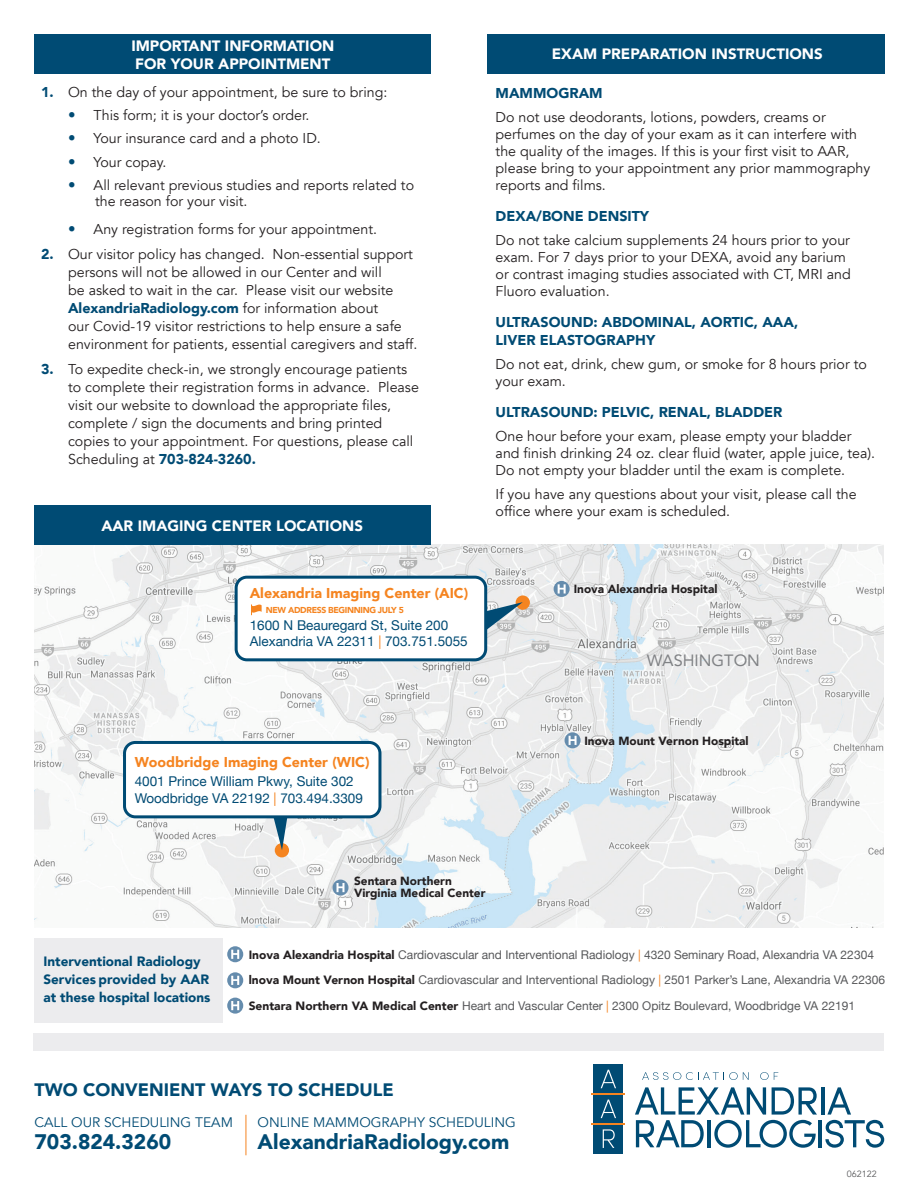
<style>
.page{position:relative;width:918px;height:1188px;background:#fff}
.page>*{position:absolute;margin:0;border:0;box-sizing:border-box;transform-origin:0 0}
.t1{font:900 21px "Avenir";color:#004b74}
.t2{font:900 18px "Avenir";color:#004b74}
.t3{font:16.35px "Avenir";color:#808285}
.t4{font:900 15px/18px "Avenir";color:#fff}
.t5{font:14.25px/17.1px "Avenir";color:#231f20}
.t6{font:900 14.25px/18px "Avenir";color:#004b74}
.t7{font:900 14.25px "Avenir";color:#f58420}
.t8{font:13.8px "Avenir";color:#004b74}
.t9{font:13.5px/16.5px "Helvetica Neue";color:#004b74}
.t10{font:900 13.5px/18px "Avenir";color:#004b74}
.t11{font:12px "Helvetica Neue";color:#57585a}
.t12{font:900 11.85px "Avenir";color:#231f20}
.t13{font:9px "Avenir";color:#57585a}
.t14{font:900 8.55px "Avenir";letter-spacing:-.04em;color:#f58420}
.s1{font-weight:900;color:#004b74}
.s2{font-weight:900;font-size:15px;color:#004b74}
.s3{color:#f58420}
.s4{font-family:"Avenir";font-weight:900;color:#231f20}
</style>
<div class="page">
<div style="left:34px;top:938px;width:188px;height:85px;background:#ececee"></div>
<div style="left:34px;top:34px;width:397px;height:40px;background:#004b74"></div>
<div style="left:487px;top:34px;width:397px;height:40px;background:#004b74"></div>
<svg style="left:642px;top:1072px;width:107px;height:8px"></svg>
<svg style="left:760px;top:1072px;width:18px;height:8px"></svg>
<hr style="left:821px;top:1087px;width:3px;height:28px;background:#004b74">
<svg style="left:635px;top:1087px;width:182px;height:61px"></svg>
<hr style="left:818px;top:1120px;width:4px;height:27px;background:#004b74">
<svg style="left:825px;top:1087px;width:59px;height:61px"></svg>
<div style="left:593px;top:1064px;width:30px;height:29px;background:#004b74"></div>
<div style="left:593px;top:1094px;width:30px;height:30px;background:#004b74"></div>
<div style="left:593px;top:1125px;width:30px;height:29px;background:#004b74"></div>
<svg style="left:601px;top:1070px;width:15px;height:18px"></svg>
<svg style="left:601px;top:1100px;width:15px;height:18px"></svg>
<svg style="left:603px;top:1129px;width:12px;height:19px"></svg>
<hr style="left:591px;top:1093px;width:34px;height:1px;background:#f58420">
<hr style="left:591px;top:1123px;width:34px;height:2px;background:#f58420">
<hr style="left:246px;top:1115px;width:1px;height:40px;background:#f58420">
<div style="left:34px;top:1033px;width:850px;height:18px;background:#ececee"></div>
<img style="left:34px;top:544px;width:850px;height:384px">
<svg style="left:554px;top:581px;width:16px;height:16px"></svg>
<svg style="left:558px;top:584px;width:8px;height:10px"></svg>
<svg style="left:565px;top:732px;width:16px;height:16px"></svg>
<svg style="left:569px;top:736px;width:8px;height:9px"></svg>
<svg style="left:332px;top:880px;width:17px;height:16px"></svg>
<svg style="left:337px;top:883px;width:7px;height:9px"></svg>
<svg style="left:227px;top:998px;width:16px;height:16px"></svg>
<svg style="left:231px;top:1001px;width:8px;height:9px"></svg>
<svg style="left:227px;top:972px;width:16px;height:16px"></svg>
<svg style="left:231px;top:976px;width:8px;height:9px"></svg>
<svg style="left:227px;top:946px;width:16px;height:16px"></svg>
<svg style="left:231px;top:950px;width:8px;height:9px"></svg>
<div style="left:34px;top:505px;width:397px;height:39px;background:#004b74"></div>
<div style="left:516px;top:595px;width:14px;height:15px;background:#f58420;border-radius:50%"></div>
<div style="left:275px;top:843px;width:14px;height:14px;background:#f58420;border-radius:50%"></div>
<svg style="left:487px;top:602px;width:36px;height:41px"></svg>
<div style="left:236px;top:577px;width:250px;height:83px;background:#fff;border-radius:11px"></div>
<div style="left:235px;top:576px;width:252px;height:85px;border:3px solid #004b74;border-radius:11px"></div>
<svg style="left:251px;top:604px;width:11px;height:11px"></svg>
<svg style="left:265px;top:818px;width:27px;height:32px"></svg>
<div style="left:125px;top:742px;width:255px;height:75px;background:#fff;border-radius:11px"></div>
<div style="left:123px;top:741px;width:258px;height:77px;border:3px solid #004b74;border-radius:11px"></div>
<p class="t4" style="left:131px;top:36px;width:205px">IMPORTANT INFORMATION<br>FOR YOUR APPOINTMENT</p>
<p class="t4" style="left:552px;top:44px;width:273px">EXAM PREPARATION INSTRUCTIONS</p>
<p class="t5" style="left:41px;top:84px;width:348px"><span class="s1">1.</span> On the day of your appointment, be sure to bring:</p>
<p class="t5" style="left:68px;top:107px;width:243px"><span class="s2">•</span> This form; it is your doctor’s order.</p>
<p class="t5" style="left:68px;top:130px;width:254px"><span class="s2">•</span> Your insurance card and a photo ID.</p>
<p class="t5" style="left:68px;top:153px;width:100px"><span class="s2">•</span> Your copay.</p>
<p class="t5" style="left:95px;top:177px;width:321px;line-height:16.5px;text-indent:-27px"><span class="s2">•</span> All relevant previous studies and reports related to the reason for your visit.</p>
<p class="t5" style="left:68px;top:221px;width:311px"><span class="s2">•</span> Any registration forms for your appointment.</p>
<p class="t5" style="left:68px;top:245px;width:351px;line-height:18px;text-indent:-27px"><span class="s1">2.</span> Our visitor policy has changed. Non-essential support persons will not be allowed in our Center and will<br>be asked to wait in the car. Please visit our website <span class="s1">AlexandriaRadiology.com</span> for information about<br>our Covid-19 visitor restrictions to help ensure a safe environment for patients, essential caregivers and staff.</p>
<p class="t5" style="left:68px;top:360px;width:352px;line-height:18px;text-indent:-27px"><span class="s1">3.</span> To expedite check-in, we strongly encourage patients to complete their registration forms in advance. Please visit our website to download the appropriate files, complete / sign the documents and bring printed copies to your appointment. For questions, please call Scheduling at <span class="s1">703-824-3260.</span></p>
<p class="t4" style="left:101px;top:517px;width:263px">AAR IMAGING CENTER LOCATIONS</p>
<p class="t7" style="left:250px;top:581px;width:220px">Alexandria Imaging Center (AIC)</p>
<p class="t9" style="left:250px;top:618px;width:219px">1600 N Beauregard St, Suite 200<br>Alexandria VA 22311 <span class="s3">|</span> 703.751.5055</p>
<p class="t14" style="left:266px;top:602px;width:139px">NEW ADDRESS BEGINNING JULY 5</p>
<p class="t7" style="left:135px;top:750px;width:236px">Woodbridge Imaging Center (WIC)</p>
<p class="t9" style="left:135px;top:774px;width:221px">4001 Prince William Pkwy, Suite 302</p>
<p class="t9" style="left:135px;top:791px;width:230px">Woodbridge VA 22192 <span class="s3">|</span> 703.494.3309</p>
<p class="t6" style="left:496px;top:84px;width:109px">MAMMOGRAM</p>
<p class="t5" style="left:496px;top:109px;width:376px">Do not use deodorants, lotions, powders, creams or perfumes on the day of your exam as it can interfere with the quality of the images. If this is your first visit to AAR, please bring to your appointment any prior mammography reports and films.</p>
<p class="t6" style="left:496px;top:207px;width:155px">DEXA/BONE DENSITY</p>
<p class="t5" style="left:496px;top:232px;width:357px">Do not take calcium supplements 24 hours prior to your exam. For 7 days prior to your DEXA, avoid any barium or contrast imaging studies associated with CT, MRI and Fluoro evaluation.</p>
<p class="t6" style="left:496px;top:313px;width:304px">ULTRASOUND: ABDOMINAL, AORTIC, AAA,<br>LIVER ELASTOGRAPHY</p>
<p class="t5" style="left:496px;top:356px;width:373px">Do not eat, drink, chew gum, or smoke for 8 hours prior to your exam.</p>
<p class="t6" style="left:496px;top:402px;width:288px">ULTRASOUND: PELVIC, RENAL, BLADDER</p>
<p class="t5" style="left:496px;top:427px;width:381px">One hour before your exam, please empty your bladder and finish drinking 24 oz. clear fluid (water, apple juice, tea).<br>Do not empty your bladder until the exam is complete.</p>
<p class="t5" style="left:496px;top:485px;width:363px">If you have any questions about your visit, please call the office where your exam is scheduled.</p>
<p class="t12" style="left:574px;top:578px;width:145px">Inova Alexandria Hospital</p>
<p class="t3" style="left:647px;top:647px;width:115px">WASHINGTON</p>
<p class="t12" style="left:584px;top:730px;width:166px">Inova Mount Vernon Hospital</p>
<p class="t12" style="left:354px;top:871px;width:99px">Sentara Northern</p>
<p class="t12" style="left:354px;top:883px;width:133px">Virginia Medical Center</p>
<p class="t10" style="left:44px;top:952px;width:168px">Interventional Radiology<br>Services provided by AAR at these hospital locations</p>
<p class="t11" style="left:249px;top:946px;width:627px"><span class="s4">Inova Alexandria Hospital</span> Cardiovascular and Interventional Radiology <span class="s3">|</span> 4320 Seminary Road, Alexandria VA 22304</p>
<p class="t11" style="left:249px;top:971px;width:638px"><span class="s4">lnova Mount Vernon Hospital</span> Cardiovascular and Interventional Radiology <span class="s3">|</span> 2501 Parker’s Lane, Alexandria VA 22306</p>
<p class="t11" style="left:249px;top:997px;width:608px"><span class="s4">Sentara Northern VA Medical Center</span> Heart and Vascular Center <span class="s3">|</span> 2300 Opitz Boulevard, Woodbridge VA 22191</p>
<p class="t2" style="left:34px;top:1074px;width:361px">TWO CONVENIENT WAYS TO SCHEDULE</p>
<p class="t8" style="left:34px;top:1114px;width:200px">CALL OUR SCHEDULING TEAM</p>
<p class="t1" style="left:34px;top:1124px;width:138px">703.824.3260</p>
<p class="t8" style="left:258px;top:1114px;width:260px">ONLINE MAMMOGRAPHY SCHEDULING</p>
<p class="t1" style="left:258px;top:1124px;width:253px">AlexandriaRadiology.com</p>
<p class="t13" style="left:847px;top:1168px;width:32px">062122</p>
</div>
